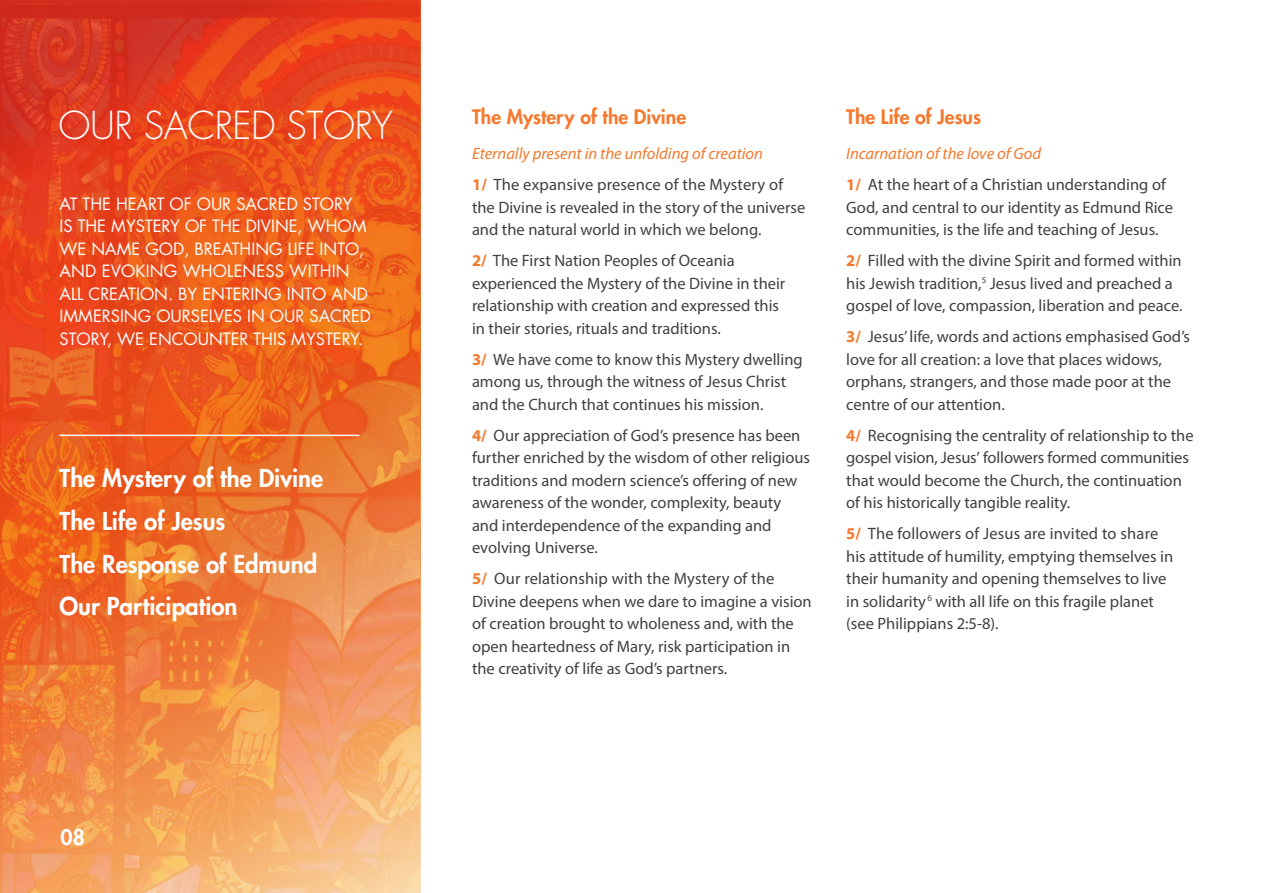
<style>
.page{position:relative;width:1263px;height:893px;background:#fff}
.page>*{position:absolute;margin:0;border:0;box-sizing:border-box;transform-origin:0 0}
.t1{font:300 37.5px "Futura Std";letter-spacing:-.01em;color:#fff}
.t2{font:800 24px/42.8px "Futura Std";color:#fff}
.t3{font:800 21px "Futura Std";color:#fff}
.t4{font:800 19.5px "Futura Std";color:#f4792d}
.t5{font:16.5px/22.5px "Myriad Pro";color:#414042}
.t6{font:16.5px/22.5px "Futura Std";color:#fff}
.t7{font:italic 16.5px/31px "Myriad Pro";color:#f4792d}
.s1{font-weight:700;font-style:normal}
.s2{font-style:normal;color:#414042}
.s3{font-weight:700;color:#f4792d}
.s4{font-style:italic;color:#f4792d}
</style>
<div class="page">
<img style="left:0;top:0;width:420px;height:893px">
<hr style="left:59px;top:435px;width:300px;height:1px;background:#fff">
<h1 class="t1" style="left:58px;top:108px;width:336px">OUR SACRED STORY</h1>
<p class="t6" style="left:60px;top:193px;width:313px">AT THE HEART OF OUR SACRED STORY<br>IS THE MYSTERY OF THE DIVINE, WHOM<br>WE NAME GOD, BREATHING LIFE INTO,<br>AND EVOKING WHOLENESS WITHIN<br>ALL CREATION. BY ENTERING INTO AND<br>IMMERSING OURSELVES IN OUR SACRED<br>STORY, WE ENCOUNTER THIS MYSTERY.</p>
<h2 class="t2" style="left:60px;top:458px;width:265px">The Mystery of the Divine<br>The Life of Jesus<br>The Response of Edmund<br>Our Participation</h2>
<p class="t3" style="left:61px;top:828px;width:26px">08</p>
<p class="t4" style="left:472px;top:108px;width:216px">The Mystery of the Divine</p>
<p class="t7" style="left:472px;top:138px;width:313px">Eternally present in the unfolding of creation<br><span class="s1">1/</span> <span class="s2">The expansive presence of the Mystery of</span></p>
<p class="t5" style="left:472px;top:196px;width:335px">the Divine is revealed in the story of the universe and the natural world in which we belong.</p>
<p class="t5" style="left:472px;top:249px;width:315px"><span class="s3">2/</span> The First Nation Peoples of Oceania experienced the Mystery of the Divine in their relationship with creation and expressed this in their stories, rituals and traditions.</p>
<p class="t5" style="left:472px;top:348px;width:332px"><span class="s3">3/</span> We have come to know this Mystery dwelling among us, through the witness of Jesus Christ and the Church that continues his mission.</p>
<p class="t5" style="left:472px;top:424px;width:340px"><span class="s3">4/</span> Our appreciation of God’s presence has been further enriched by the wisdom of other religious traditions and modern science’s offering of new awareness of the wonder, complexity, beauty and interdependence of the expanding and evolving Universe.</p>
<p class="t5" style="left:472px;top:567px;width:341px"><span class="s3">5/</span> Our relationship with the Mystery of the Divine deepens when we dare to imagine a vision of creation brought to wholeness and, with the open heartedness of Mary, risk participation in the creativity of life as God’s partners.</p>
<p class="t4" style="left:846px;top:108px;width:136px">The Life of Jesus</p>
<p class="t5" style="left:846px;top:138px;width:321px;line-height:31px"><span class="s4">Incarnation of the love of God<br></span><span class="s3">1/</span> At the heart of a Christian understanding of</p>
<p class="t5" style="left:846px;top:196px;width:328px">God, and central to our identity as Edmund Rice communities, is the life and teaching of Jesus.</p>
<p class="t5" style="left:846px;top:249px;width:338px"><span class="s3">2/</span> Filled with the divine Spirit and formed within his Jewish tradition,<sup>5</sup> Jesus lived and preached a gospel of love, compassion, liberation and peace.</p>
<p class="t5" style="left:846px;top:325px;width:345px"><span class="s3">3/</span> Jesus’ life, words and actions emphasised God’s love for all creation: a love that places widows, orphans, strangers, and those made poor at the centre of our attention.</p>
<p class="t5" style="left:846px;top:424px;width:349px"><span class="s3">4/</span> Recognising the centrality of relationship to the gospel vision, Jesus’ followers formed communities that would become the Church, the continuation of his historically tangible reality.</p>
<p class="t5" style="left:846px;top:522px;width:328px"><span class="s3">5/</span> The followers of Jesus are invited to share his attitude of humility, emptying themselves in their humanity and opening themselves to live in solidarity <sup>6</sup> with all life on this fragile planet (see Philippians 2:5-8).</p>
</div>
